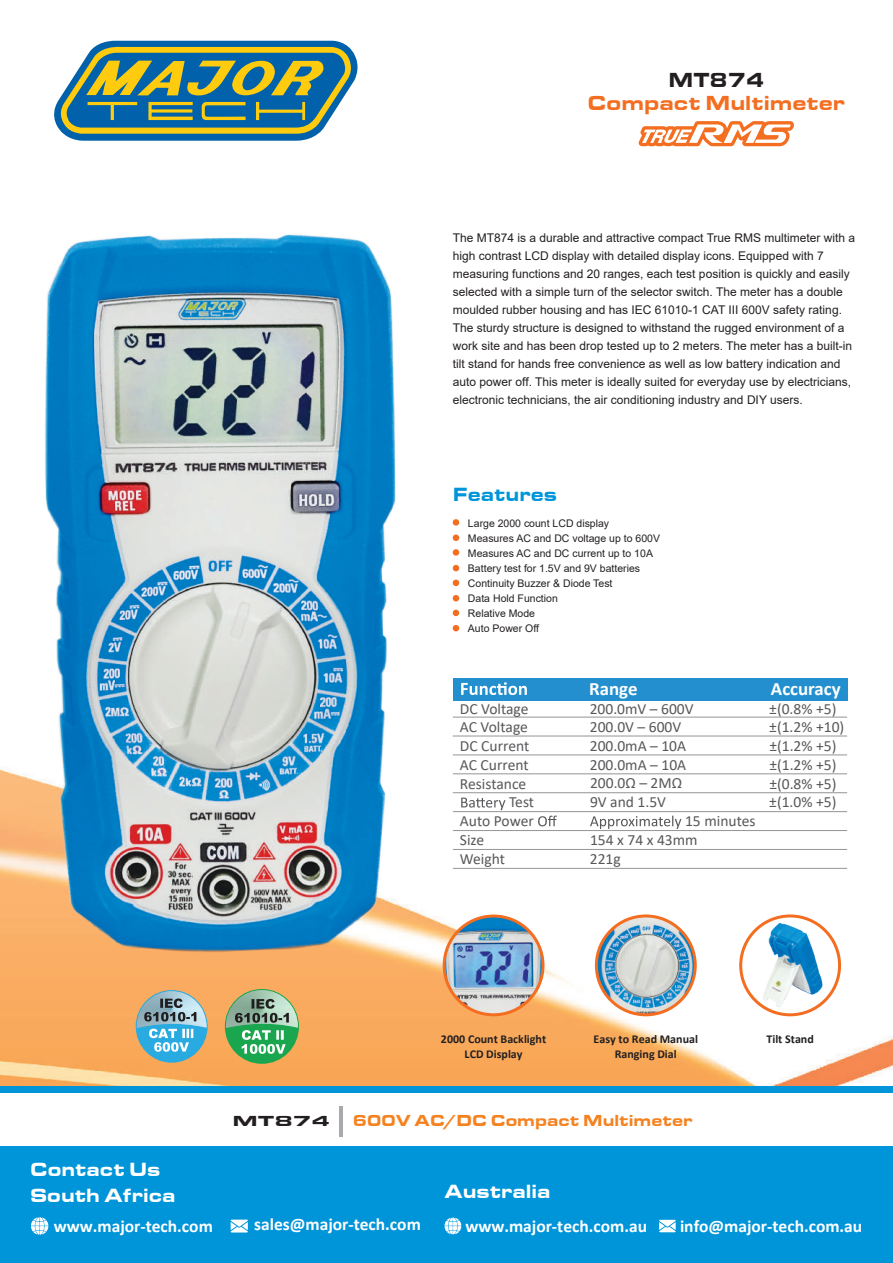
<style>
.page{position:relative;width:893px;height:1263px;background:#fff}
.page>*{position:absolute;margin:0;border:0;box-sizing:border-box;transform-origin:0 0}
.t1{font:21px "Eurostile T Blac Exte";color:#f36e21;scale:.91 1}
.t2{font:21px "Eurostile T Blac Exte";color:#231f20;scale:.91 1}
.t3{font:19.8px/26.5px "Eurostile T Blac Exte";color:#fff;scale:.9 1}
.t4{font:19.8px "Eurostile T Blac Exte";color:#0095d9;scale:.9 1}
.t5{font:700 18.9px "Calibri";color:#fff}
.t6{font:700 17.4px "Calibri";color:#fff}
.t7{font:16.5px "Eurostile T Blac Exte";color:#f58220;scale:.91 1}
.t8{font:15.6px "Calibri";color:#57585a}
.t9{font:15px "Eurostile T Blac Exte";color:#231f20;scale:1.3 1}
.t10{font:12px/18px "Arial";color:#231f20}
.t11{font:700 12px/14.4px "Calibri";color:#231f20;text-align:center}
.t12{font:10.5px/15px "Arial";color:#231f20}
</style>
<div class="page">
<img style="left:0;top:567px;width:893px;height:519px">
<svg style="left:54px;top:40px;width:304px;height:101px;background:#6a9384"></svg>
<div style="left:453px;top:519px;width:6px;height:7px;background:#f36e21;border-radius:50%"></div>
<div style="left:453px;top:534px;width:6px;height:7px;background:#f36e21;border-radius:50%"></div>
<div style="left:453px;top:549px;width:6px;height:7px;background:#f36e21;border-radius:50%"></div>
<svg style="left:453px;top:565px;width:6px;height:6px"></svg>
<svg style="left:453px;top:580px;width:6px;height:6px"></svg>
<svg style="left:453px;top:595px;width:6px;height:6px"></svg>
<svg style="left:453px;top:610px;width:6px;height:6px"></svg>
<svg style="left:453px;top:625px;width:6px;height:6px"></svg>
<div style="left:0;top:1086px;width:893px;height:177px;background:#0095d9"></div>
<div style="left:0;top:1094px;width:893px;height:52px;background:#fff"></div>
<img style="left:444px;top:916px;width:99px;height:99px;border-radius:49px">
<div style="left:443px;top:914px;width:101px;height:102px;border:3px solid #f36e21;border-radius:50%"></div>
<div style="left:741px;top:916px;width:98px;height:99px;background:#fff;border-radius:50%"></div>
<img style="left:762px;top:922px;width:61px;height:85px">
<div style="left:739px;top:914px;width:102px;height:102px;border:3px solid #f36e21;border-radius:50%"></div>
<img style="left:596px;top:916px;width:99px;height:99px;border-radius:49px">
<div style="left:595px;top:914px;width:102px;height:102px;border:3px solid #f36e21;border-radius:50%"></div>
<svg style="left:31px;top:1217px;width:17px;height:18px"></svg>
<svg style="left:231px;top:1219px;width:17px;height:13px"></svg>
<svg style="left:659px;top:1220px;width:17px;height:12px"></svg>
<svg style="left:444px;top:1217px;width:17px;height:18px"></svg>
<hr style="left:339px;top:1106px;width:3px;height:31px;background:#a8a9ad">
<div style="left:226px;top:990px;width:72px;height:73px;background:#1aa64e;border-radius:50%"></div>
<svg style="left:226px;top:990px;width:72px;height:64px"></svg>
<div style="left:137px;top:991px;width:70px;height:70px;background:#29aae1;border-radius:50%"></div>
<svg style="left:137px;top:991px;width:70px;height:61px"></svg>
<img style="left:32px;top:234px;width:364px;height:749px">
<div style="left:453px;top:679px;width:394px;height:22px;background:#238fcf"></div>
<hr style="left:453px;top:717px;width:394px;height:1px;background:#939598">
<hr style="left:453px;top:736px;width:394px;height:1px;background:#939598">
<hr style="left:453px;top:754px;width:394px;height:1px;background:#939598">
<hr style="left:453px;top:773px;width:394px;height:1px;background:#939598">
<hr style="left:453px;top:792px;width:394px;height:1px;background:#939598">
<hr style="left:453px;top:811px;width:394px;height:1px;background:#939598">
<hr style="left:453px;top:830px;width:394px;height:1px;background:#939598">
<hr style="left:453px;top:849px;width:394px;height:1px;background:#939598">
<hr style="left:453px;top:868px;width:394px;height:1px;background:#939598">
<svg style="left:461px;top:682px;width:66px;height:13px"></svg>
<svg style="left:461px;top:798px;width:44px;height:12px"></svg>
<svg style="left:538px;top:815px;width:143px;height:14px"></svg>
<svg style="left:639px;top:121px;width:155px;height:25px"></svg>
<h1 class="t2" style="left:668px;top:68px;width:107px">MT874</h1>
<h1 class="t1" style="left:587px;top:91px;width:285px">Compact Multimeter</h1>
<p class="t10" style="left:453px;top:229px;width:404px">The MT874 is a durable and attractive compact True RMS multimeter with a high contrast LCD display with detailed display icons. Equipped with 7 measuring functions and 20 ranges, each test position is quickly and easily selected with a simple turn of the selector switch. The meter has a double moulded rubber housing and has IEC 61010-1 CAT III 600V safety rating.<br>The sturdy structure is designed to withstand the rugged environment of a work site and has been drop tested up to 2 meters. The meter has a built-in tilt stand for hands free convenience as well as low battery indication and auto power off. This meter is ideally suited for everyday use by electricians, electronic technicians, the air conditioning industry and DIY users.</p>
<h2 class="t4" style="left:453px;top:483px;width:117px">Features</h2>
<p class="t12" style="left:468px;top:515px;width:194px">Large 2000 count LCD display<br>Measures AC and DC voltage up to 600V<br>Measures AC and DC current up to 10A<br>Battery test for 1.5V and 9V batteries<br>Continuity Buzzer &amp; Diode Test<br>Data Hold Function<br>Relative Mode<br>Auto Power Off</p>
<h3 class="t5" style="left:589px;top:675px;width:50px">Range</h3>
<h3 class="t5" style="left:771px;top:675px;width:71px">Accuracy</h3>
<h3 class="t8" style="left:460px;top:698px;width:70px">DC Voltage</h3>
<h3 class="t8" style="left:590px;top:698px;width:105px">200.0mV – 600V</h3>
<h3 class="t8" style="left:769px;top:698px;width:69px">±(0.8% +5)</h3>
<h3 class="t8" style="left:460px;top:716px;width:70px">AC Voltage</h3>
<h3 class="t8" style="left:590px;top:716px;width:93px">200.0V – 600V</h3>
<h3 class="t8" style="left:769px;top:716px;width:76px">±(1.2% +10)</h3>
<h3 class="t8" style="left:460px;top:735px;width:71px">DC Current</h3>
<h3 class="t8" style="left:590px;top:735px;width:98px">200.0mA – 10A</h3>
<h3 class="t8" style="left:769px;top:735px;width:69px">±(1.2% +5)</h3>
<h3 class="t8" style="left:460px;top:754px;width:70px">AC Current</h3>
<h3 class="t8" style="left:590px;top:754px;width:98px">200.0mA – 10A</h3>
<h3 class="t8" style="left:769px;top:754px;width:69px">±(1.2% +5)</h3>
<h3 class="t8" style="left:460px;top:773px;width:68px">Resistance</h3>
<h3 class="t8" style="left:769px;top:773px;width:69px">±(0.8% +5)</h3>
<h3 class="t8" style="left:509px;top:791px;width:27px">Test</h3>
<h3 class="t8" style="left:590px;top:791px;width:77px">9V and 1.5V</h3>
<h3 class="t8" style="left:590px;top:772px;width:94px">200.0Ω – 2MΩ</h3>
<h3 class="t8" style="left:769px;top:791px;width:69px">±(1.0% +5)</h3>
<h3 class="t8" style="left:460px;top:810px;width:75px">Auto Power</h3>
<h3 class="t8" style="left:685px;top:810px;width:72px">15 minutes</h3>
<h3 class="t8" style="left:460px;top:829px;width:26px">Size</h3>
<h3 class="t8" style="left:590px;top:829px;width:109px">154 x 74 x 43mm</h3>
<h3 class="t8" style="left:460px;top:848px;width:47px">Weight</h3>
<h3 class="t8" style="left:590px;top:848px;width:32px">221g</h3>
<p class="t11" style="left:441px;top:1032px;width:107px">2000 Count Backlight<br>LCD Display</p>
<p class="t11" style="left:594px;top:1032px;width:106px">Easy to Read Manual</p>
<p class="t11" style="left:766px;top:1032px;width:49px">Tilt Stand</p>
<p class="t11" style="left:615px;top:1046px;width:63px">Ranging Dial</p>
<h2 class="t3" style="left:30px;top:1156px;width:163px">Contact Us<br>South Africa</h2>
<p class="t9" style="left:232px;top:1112px;width:77px">MT874</p>
<h3 class="t7" style="left:353px;top:1111px;width:375px">600V AC/DC Compact Multimeter</h3>
<h2 class="t3" style="left:445px;top:1178px;width:119px">Australia</h2>
<h3 class="t6" style="left:54px;top:1213px;width:161px">www.major-tech.com</h3>
<h3 class="t6" style="left:254px;top:1212px;width:168px">sales@major-tech.com</h3>
<h3 class="t6" style="left:465px;top:1213px;width:183px">www.major-tech.com.au</h3>
<h3 class="t6" style="left:680px;top:1213px;width:184px">info@major-tech.com.au</h3>
</div>
